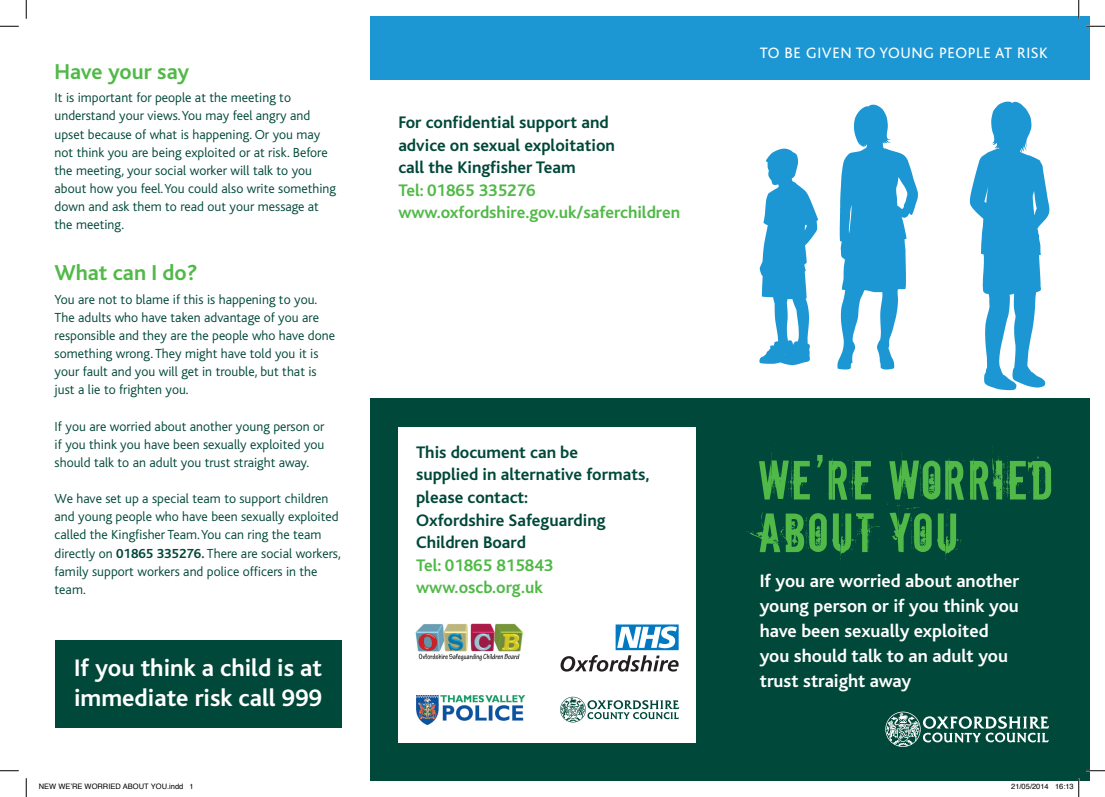
<style>
.page{position:relative;width:1105px;height:797px;background:#fff}
.page>*{position:absolute;margin:0;border:0;box-sizing:border-box;transform-origin:0 0}
.t1{font:52.5px/52.5px "Downcome";letter-spacing:.04em;color:#51b948}
.t2{font:700 25px/30px "Bliss";color:#fff}
.t3{font:700 22.5px "Bliss";color:#51b948}
.t4{font:700 18.75px/25px "Bliss";color:#fff}
.t5{font:700 17.5px/22.5px "Bliss";color:#004839}
.t6{font:700 17.5px/22.5px "Bliss";color:#51b948}
.t7{font:15.75px "Bliss";letter-spacing:.04em;color:#fff}
.t8{font:300 13.75px/18.1px "Bliss";color:#004839}
.t9{font:7.5px "Helvetica";color:#000}
.s1{font-weight:700}
</style>
<div class="page">
<div style="left:370px;top:398px;width:719px;height:383px;background:#004839"></div>
<div style="left:370px;top:16px;width:719px;height:63px;background:#1c97d3"></div>
<img style="left:969px;top:101px;width:81px;height:290px">
<img style="left:759px;top:148px;width:59px;height:218px">
<img style="left:818px;top:104px;width:100px;height:266px">
<svg style="left:885px;top:711px;width:164px;height:36px"></svg>
<div style="left:55px;top:640px;width:287px;height:87px;background:#004839"></div>
<div style="left:398px;top:427px;width:298px;height:315px;background:#fff"></div>
<svg style="left:560px;top:696px;width:119px;height:26px"></svg>
<img style="left:415px;top:623px;width:108px;height:38px">
<div style="left:616px;top:624px;width:63px;height:26px;background:#0079c2"></div>
<svg style="left:615px;top:626px;width:62px;height:22px"></svg>
<svg style="left:560px;top:655px;width:119px;height:16px"></svg>
<img style="left:416px;top:695px;width:108px;height:29px">
<svg style="left:0;top:25px;width:19px;height:2px"></svg>
<svg style="left:1086px;top:25px;width:19px;height:2px"></svg>
<svg style="left:0;top:770px;width:19px;height:1px"></svg>
<svg style="left:1086px;top:770px;width:19px;height:1px"></svg>
<svg style="left:25px;top:0;width:2px;height:19px"></svg>
<svg style="left:25px;top:778px;width:2px;height:19px"></svg>
<svg style="left:1078px;top:0;width:1px;height:19px"></svg>
<svg style="left:1078px;top:778px;width:1px;height:19px"></svg>
<h3 class="t3" style="left:55px;top:60px;width:136px">Have your say</h3>
<p class="t8" style="left:55px;top:89px;width:283px">It is important for people at the meeting to understand your views. You may feel angry and upset because of what is happening. Or you may not think you are being exploited or at risk. Before the meeting, your social worker will talk to you about how you feel. You could also write something down and ask them to read out your message at the meeting.</p>
<h3 class="t3" style="left:55px;top:261px;width:144px">What can I do?</h3>
<p class="t8" style="left:55px;top:290px;width:282px">You are not to blame if this is happening to you.<br>The adults who have taken advantage of you are responsible and they are the people who have done something wrong. They might have told you it is your fault and you will get in trouble, but that is just a lie to frighten you.</p>
<p class="t8" style="left:55px;top:417px;width:271px;text-align:justify">If you are worried about another young person or if you think you have been sexually exploited you should talk to an adult you trust straight away.</p>
<p class="t8" style="left:55px;top:490px;width:288px">We have set up a special team to support children and young people who have been sexually exploited called the Kingfisher Team. You can ring the team directly on <span class="s1">01865 335276.</span> There are social workers, family support workers and police officers in the team.</p>
<h2 class="t2" style="left:74px;top:653px;width:250px">If you think a child is at immediate risk call 999</h2>
<p class="t5" style="left:398px;top:112px;width:218px">For confidential support and advice on sexual exploitation call the Kingfisher Team</p>
<p class="t6" style="left:398px;top:179px;width:283px">Tel: 01865 335276 www.oxfordshire.gov.uk/saferchildren</p>
<p class="t5" style="left:416px;top:441px;width:235px">This document can be<br>supplied in alternative formats, please contact:<br>Oxfordshire Safeguarding<br>Children Board</p>
<p class="t6" style="left:416px;top:554px;width:139px">Tel: 01865 815843 www.oscb.org.uk</p>
<p class="t7" style="left:760px;top:44px;width:290px">TO BE GIVEN TO YOUNG PEOPLE AT RISK</p>
<h1 class="t1" style="left:759px;top:452px;width:295px">We’re worried about you</h1>
<h3 class="t4" style="left:760px;top:568px;width:261px">If you are worried about another young person or if you think you have been sexually exploited you should talk to an adult you trust straight away</h3>
<p class="t9" style="left:39px;top:781px;width:157px">NEW WE’RE WORRIED ABOUT YOU.indd 1</p>
<p class="t9" style="left:1011px;top:781px;width:64px">21/05/2014 16:13</p>
</div>
